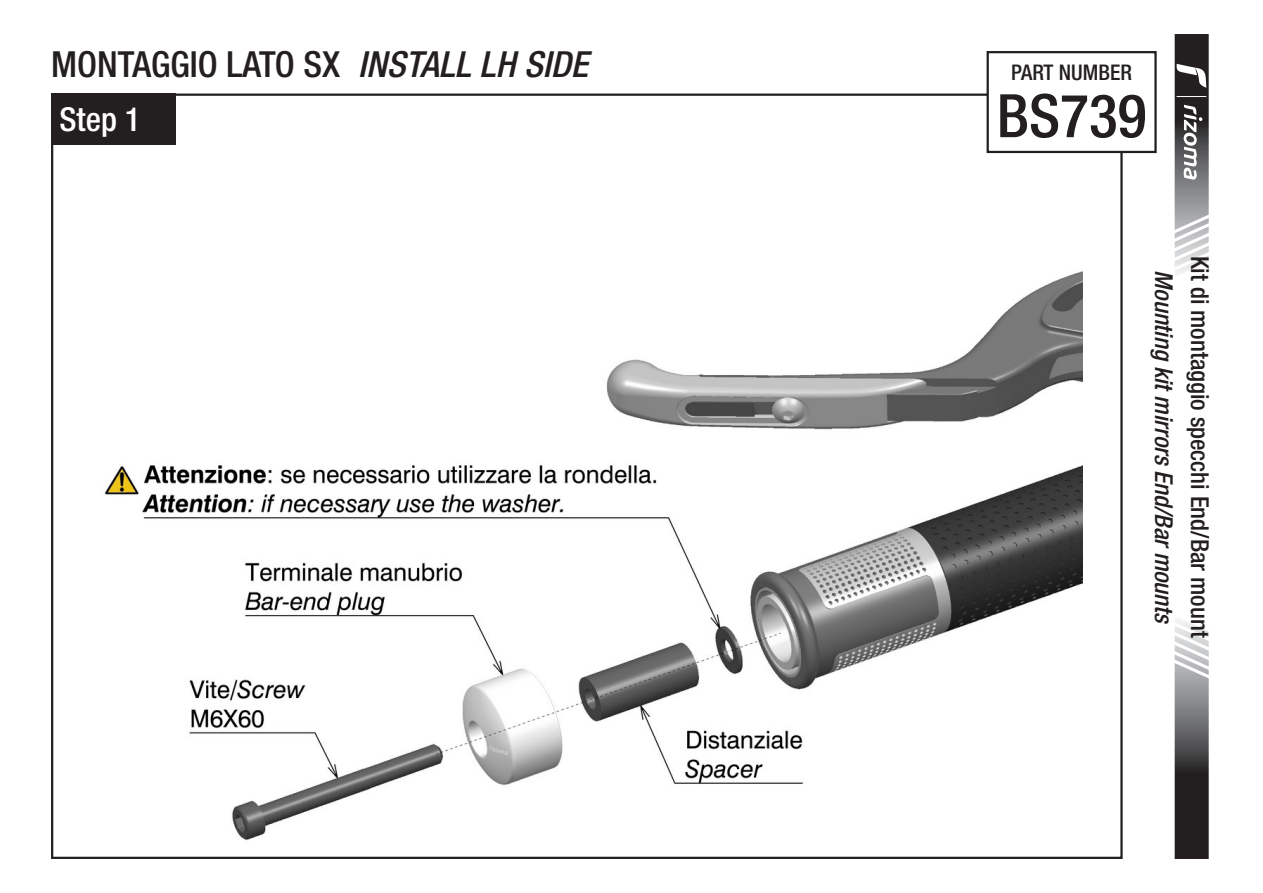
<style>
.page{position:relative;width:1263px;height:893px;background:#fff}
.page>*{position:absolute;margin:0;border:0;box-sizing:border-box;transform-origin:0 0}
.t1{font:500 condensed 60px "Helvetica Neue LT Std";color:#231f20}
.t2{font:500 condensed 36px "Helvetica Neue LT Std";color:#231f20}
.t3{font:500 condensed 33px "Helvetica Neue LT Std";color:#fff}
.t4{font:500 condensed 24.6px "Helvetica Neue LT Std";color:#231f20}
.t5{font:italic 500 condensed 24.6px "Helvetica Neue LT Std";color:#231f20}
.t6{font:500 condensed 21.6px "Helvetica Neue LT Std";color:#231f20}
.s1{font-style:italic}
</style>
<div class="page">
<img style="left:104px;top:103px;width:979px;height:737px">
<div style="left:51px;top:94px;width:124px;height:51px;background:#231f20"></div>
<svg style="left:1174px;top:620px;width:35px;height:239px;background:#706f70"></svg>
<svg style="left:1174px;top:34px;width:35px;height:240px"></svg>
<div style="left:988px;top:52px;width:167px;height:100px;background:#fff"></div>
<div style="left:986px;top:51px;width:171px;height:102px;border:2px solid #231f20"></div>
<h2 class="t2" style="left:51px;top:42px;width:538px">MONTAGGIO LATO SX <span class="s1">INSTALL LH SIDE</span></h2>
<h3 class="t3" style="left:60px;top:99px;width:83px">Step 1</h3>
<p class="t6" style="left:1011px;top:59px;width:122px">PART NUMBER</p>
<h1 class="t1" style="left:997px;top:80px;width:151px">BS739</h1>
<p class="t5" style="left:1178px;top:270px;width:355px;rotate:90deg">Mounting kit mirrors End/Bar mounts</p>
<p class="t4" style="left:1214px;top:256px;width:383px;rotate:90deg">Kit di montaggio specchi End/Bar mount</p>
</div>
